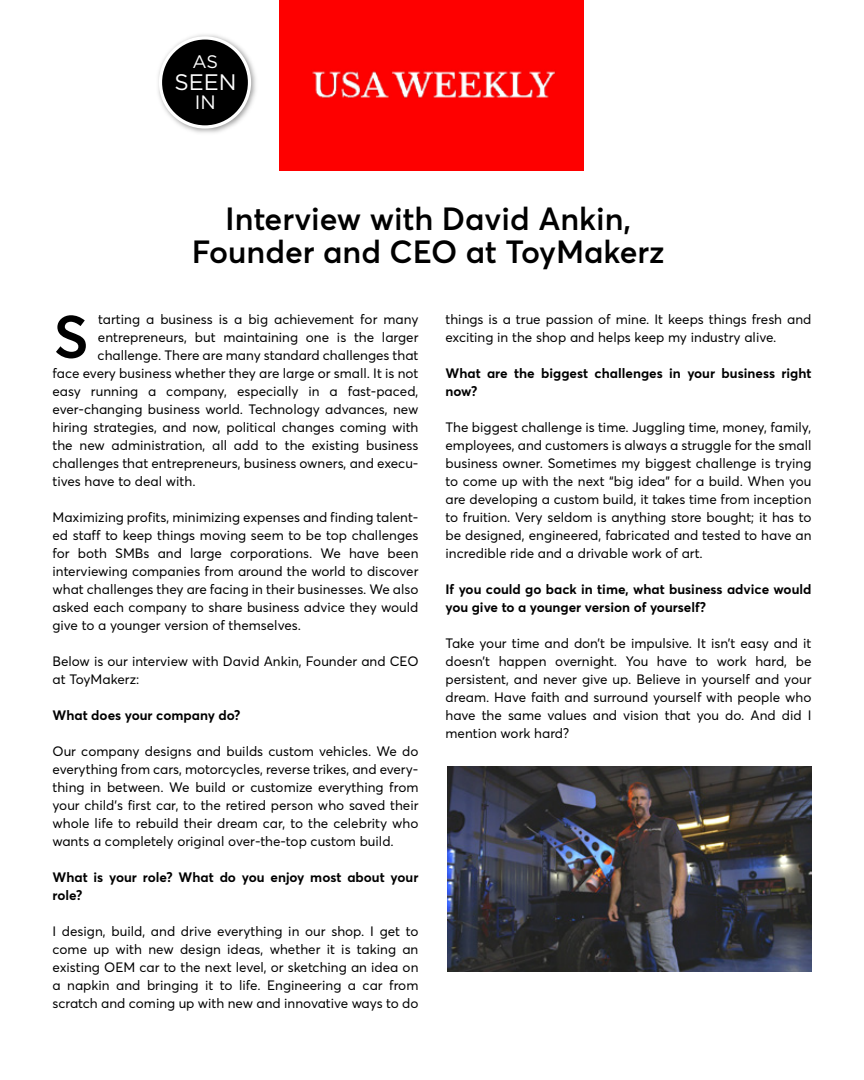
<style>
.page{position:relative;width:864px;height:1080px;background:#fff}
.page>*{position:absolute;margin:0;border:0;box-sizing:border-box;transform-origin:0 0}
.t1{font:600 59.55px "Averta Std";color:#000}
.t2{font:600 31.65px/33px "Averta Std";color:#000;text-align:center}
.t3{font:22.5px "Gotham";color:#fff}
.t4{font:19.35px "Gotham";color:#fff}
.t5{font:18.15px "Gotham";color:#fff}
.t6{font:13.5px/18px "Averta Std";color:#000;text-align:justify}
.t7{font:700 13.5px/18px "Averta Std";color:#000}
</style>
<div class="page">
<img style="left:158px;top:34px;width:98px;height:99px">
<div style="left:160px;top:38px;width:89px;height:89px;background:#000;border-radius:50%"></div>
<div style="left:159px;top:36px;width:92px;height:93px;border:3px solid #fff;border-radius:50%"></div>
<div style="left:279px;top:0;width:305px;height:170px;background:#fe0000"></div>
<img style="left:447px;top:767px;width:364px;height:204px">
<h3 class="t5" style="left:193px;top:50px;width:27px">AS</h3>
<h3 class="t3" style="left:174px;top:67px;width:64px">SEEN</h3>
<h3 class="t4" style="left:195px;top:90px;width:22px">IN</h3>
<h2 class="t2" style="left:192px;top:202px;width:475px">Interview with David Ankin,<br>Founder and CEO at ToyMakerz</h2>
<h1 class="t1" style="left:53px;top:299px;width:37px">S</h1>
<p class="t6" style="left:98px;top:310px;width:322px">tarting a business is a big achievement for many</p>
<p class="t6" style="left:98px;top:328px;width:322px">entrepreneurs, but maintaining one is the larger</p>
<p class="t6" style="left:98px;top:346px;width:322px">challenge. There are many standard challenges that</p>
<p class="t6" style="left:53px;top:364px;width:367px">face every business whether they are large or small. It is not</p>
<p class="t6" style="left:53px;top:382px;width:368px">easy running a company, especially in a fast-paced,</p>
<p class="t6" style="left:53px;top:400px;width:367px">ever-changing business world. Technology advances, new</p>
<p class="t6" style="left:53px;top:418px;width:368px">hiring strategies, and now, political changes coming with</p>
<p class="t6" style="left:53px;top:436px;width:367px">the new administration, all add to the existing business</p>
<p class="t6" style="left:53px;top:454px;width:368px">challenges that entrepreneurs, business owners, and execu-</p>
<p class="t6" style="left:53px;top:472px;width:145px">tives have to deal with.</p>
<p class="t6" style="left:53px;top:508px;width:368px">Maximizing profits, minimizing expenses and finding talent&shy;ed staff to keep things moving seem to be top challenges for both SMBs and large corporations. We have been interviewing companies from around the world to discover what challenges they are facing in their businesses. We also asked each company to share business advice they would give to a younger version of themselves.</p>
<p class="t6" style="left:53px;top:652px;width:368px">Below is our interview with David Ankin, Founder and CEO at ToyMakerz:</p>
<p class="t7" style="left:53px;top:706px;width:190px">What does your company do?</p>
<p class="t6" style="left:53px;top:742px;width:368px">Our company designs and builds custom vehicles. We do everything from cars, motorcycles, reverse trikes, and every&shy;thing in between. We build or customize everything from your child’s first car, to the retired person who saved their whole life to rebuild their dream car, to the celebrity who wants a completely original over-the-top custom build.</p>
<p class="t7" style="left:53px;top:868px;width:367px">What is your role? What do you enjoy most about your role?</p>
<p class="t6" style="left:53px;top:922px;width:368px">I design, build, and drive everything in our shop. I get to come up with new design ideas, whether it is taking an existing OEM car to the next level, or sketching an idea on a napkin and bringing it to life. Engineering a car from scratch and coming up with new and innovative ways to do</p>
<p class="t6" style="left:445px;top:310px;width:367px">things is a true passion of mine. It keeps things fresh and exciting in the shop and helps keep my industry alive.</p>
<p class="t7" style="left:445px;top:364px;width:368px">What are the biggest challenges in your business right now?</p>
<p class="t6" style="left:445px;top:418px;width:368px">The biggest challenge is time. Juggling time, money, family, employees, and customers is always a struggle for the small business owner. Sometimes my biggest challenge is trying to come up with the next “big idea” for a build. When you are developing a custom build, it takes time from inception to fruition. Very seldom is anything store bought; it has to be designed, engineered, fabricated and tested to have an incredible ride and a drivable work of art.</p>
<p class="t7" style="left:445px;top:580px;width:368px">If you could go back in time, what business advice would you give to a younger version of yourself?</p>
<p class="t6" style="left:445px;top:634px;width:368px">Take your time and don’t be impulsive. It isn’t easy and it doesn’t happen overnight. You have to work hard, be persistent, and never give up. Believe in yourself and your dream. Have faith and surround yourself with people who have the same values and vision that you do. And did I mention work hard?</p>
</div>
